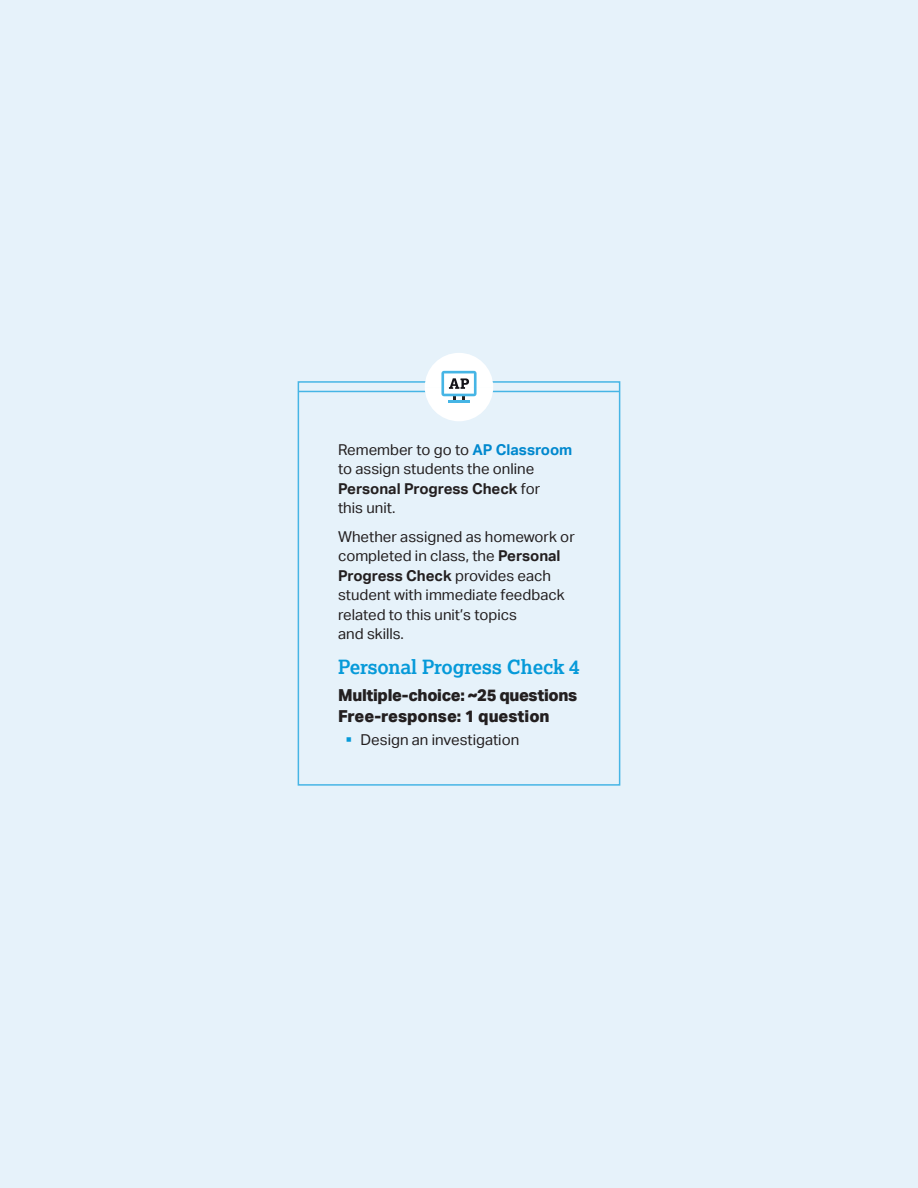
<style>
.page{position:relative;width:918px;height:1188px;background:#e6f2fa}
.page>*{position:absolute;margin:0;border:0;box-sizing:border-box;transform-origin:0 0}
.t1{font:700 19.5px "Lexia";letter-spacing:-.01em;color:#069ad9}
.t2{font:800 16.5px/21px "Aktiv Grotesk";letter-spacing:-.02em;color:#231f20}
.t3{font:15px/19.5px "Aktiv Grotesk";color:#231f20}
.s1{font-weight:700;color:#0088ce}
.s2{font-weight:700}
.s3{color:#069ad9}
</style>
<div class="page">
<div style="left:298px;top:381px;width:322px;height:405px;border:2px solid #46b5e5"></div>
<hr style="left:298px;top:391px;width:322px;height:1px;background:#46b5e5">
<svg style="left:425px;top:353px;width:68px;height:68px"></svg>
<div style="left:855px;top:114px;width:36px;height:37px;border:1px solid #231f20;border-radius:50%"></div>
<div style="left:855px;top:578px;width:36px;height:37px;border:1px solid #231f20;border-radius:50%"></div>
<div style="left:855px;top:1037px;width:36px;height:37px;border:1px solid #231f20;border-radius:50%"></div>
<p class="t3" style="left:338px;top:440px;width:236px">Remember to go to <span class="s1">AP Classroom </span>to assign students the online<br><span class="s2">Personal Progress Check</span> for<br>this unit.</p>
<p class="t3" style="left:338px;top:527px;width:238px">Whether assigned as homework or completed in class, the <span class="s2">Personal<br>Progress Check</span> provides each student with immediate feedback related to this unit’s topics<br>and skills.</p>
<h1 class="t1" style="left:338px;top:655px;width:243px">Personal Progress Check 4</h1>
<p class="t2" style="left:338px;top:684px;width:241px">Multiple-choice: ~25 questions<br>Free-response: 1 question</p>
<p class="t3" style="left:346px;top:730px;width:175px"><span class="s3">▪</span> Design an investigation</p>
</div>
